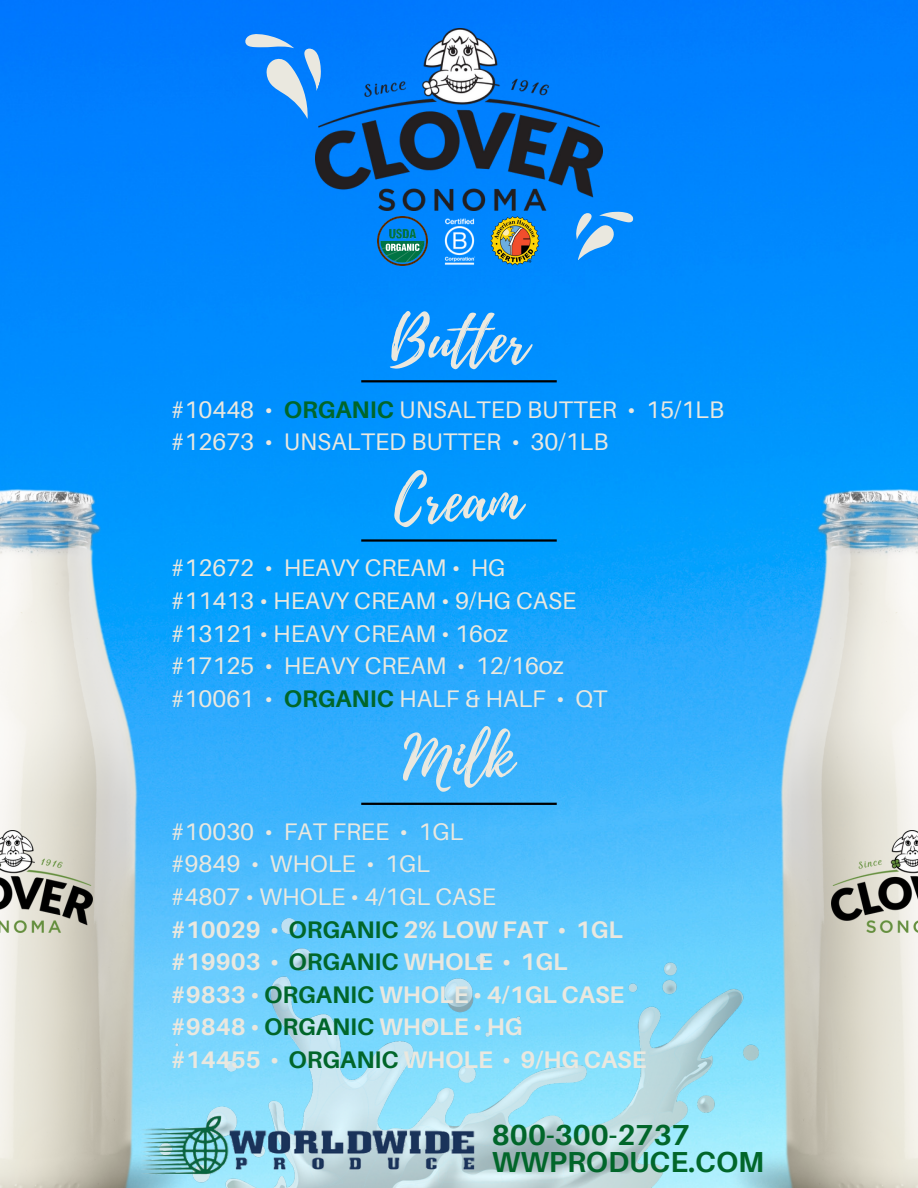
<style>
.page{position:relative;width:918px;height:1188px;background:#fff}
.page>*{position:absolute;margin:0;border:0;box-sizing:border-box;transform-origin:0 0}
.t1{font:60px "Playlist Script";color:#eae8df}
.t2{font:700 28.95px "Aileron";color:#01662a}
.t3{font:24px "Aileron";color:#eae8df}
.t4{font:700 24px "Aileron";color:#eae8df}
.s1{font-weight:700;color:#01662a}
.s2{color:#01662a}
</style>
<div class="page">
<img style="left:0;top:0;width:918px;height:919px">
<img style="left:0;top:488px;width:193px;height:700px">
<img style="left:160px;top:919px;width:565px;height:269px">
<img style="left:725px;top:488px;width:193px;height:700px">
<svg style="left:228px;top:28px;width:88px;height:91px;background:#3394f7"></svg>
<svg style="left:575px;top:210px;width:60px;height:51px;background:#46a4f4"></svg>
<img style="left:316px;top:28px;width:286px;height:182px">
<img style="left:440px;top:216px;width:38px;height:50px">
<img style="left:490px;top:216px;width:50px;height:50px">
<img style="left:378px;top:216px;width:49px;height:50px">
<img style="left:0;top:830px;width:92px;height:102px">
<img style="left:831px;top:830px;width:87px;height:102px">
<hr style="left:361px;top:380px;width:196px;height:2px;background:#000">
<hr style="left:361px;top:539px;width:196px;height:3px;background:#000">
<hr style="left:361px;top:803px;width:196px;height:2px;background:#000">
<img style="left:138px;top:1107px;width:348px;height:77px">
<p class="t1" style="left:390px;top:298px;width:140px">Butter</p>
<p class="t3" style="left:171px;top:394px;width:555px">#10448 • <span class="s1">ORGANIC</span> UNSALTED BUTTER • 15/1LB</p>
<p class="t3" style="left:171px;top:427px;width:439px">#12673 • UNSALTED BUTTER • 30/1LB</p>
<p class="t1" style="left:394px;top:457px;width:129px">Cream</p>
<p class="t3" style="left:171px;top:553px;width:336px">#12672 • HEAVY CREAM • HG</p>
<p class="t3" style="left:171px;top:586px;width:407px">#11413 • HEAVY CREAM • 9/HG CASE</p>
<p class="t3" style="left:171px;top:618px;width:339px">#13121 • HEAVY CREAM • 16oz</p>
<p class="t3" style="left:171px;top:651px;width:395px">#17125 • HEAVY CREAM • 12/16oz</p>
<p class="t3" style="left:171px;top:684px;width:438px">#10061 • <span class="s1">ORGANIC</span> HALF &amp; HALF • QT</p>
<p class="t1" style="left:403px;top:716px;width:111px">Milk</p>
<p class="t3" style="left:171px;top:816px;width:294px">#10030 • FAT FREE • 1GL</p>
<p class="t3" style="left:171px;top:849px;width:261px">#9849 • WHOLE • 1GL</p>
<p class="t3" style="left:171px;top:882px;width:327px">#4807 • WHOLE • 4/1GL CASE</p>
<p class="t4" style="left:171px;top:914px;width:454px">#10029 • <span class="s2">ORGANIC</span> 2% LOW FAT • 1GL</p>
<p class="t4" style="left:171px;top:947px;width:399px">#19903 • <span class="s2">ORGANIC</span> WHOLE • 1GL</p>
<p class="t4" style="left:171px;top:980px;width:455px">#9833 • <span class="s2">ORGANIC</span> WHOLE • 4/1GL CASE</p>
<p class="t4" style="left:171px;top:1012px;width:353px">#9848 • <span class="s2">ORGANIC</span> WHOLE • HG</p>
<p class="t4" style="left:171px;top:1045px;width:477px">#14455 • <span class="s2">ORGANIC</span> WHOLE • 9/HG CASE</p>
<p class="t2" style="left:492px;top:1117px;width:200px">800-300-2737</p>
<p class="t2" style="left:492px;top:1144px;width:274px">WWPRODUCE.COM</p>
</div>
